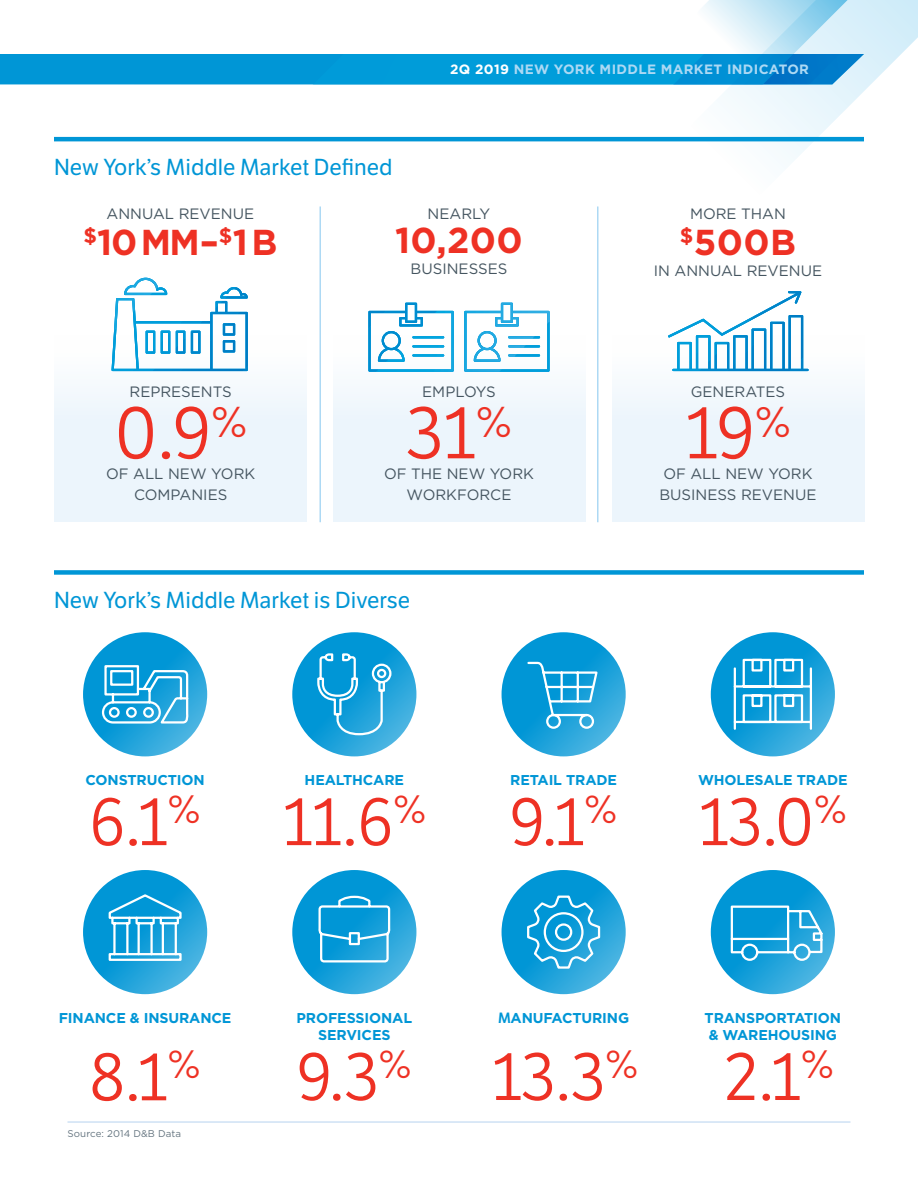
<style>
.page{position:relative;width:918px;height:1188px;background:#fff}
.page>*{position:absolute;margin:0;border:0;box-sizing:border-box;transform-origin:0 0}
.t1{font:72px "LFT Etica";color:#ee3124}
.t2{font:66px "LFT Etica";color:#ee3124}
.t3{font:700 36px "Gotham";letter-spacing:.01em;color:#ee3124}
.t4{font:22.5px "LFT Etica";color:#0096d6}
.t5{font:15px/21px "Gotham";color:#455560;text-align:center}
.t6{font:15px "Gotham";letter-spacing:-.02em;color:#455560}
.t7{font:700 14.25px/17.1px "Gotham";letter-spacing:-.01em;color:#0096d6;text-align:center}
.t8{font:700 13.5px "Gotham";letter-spacing:.025em;color:#add9f4}
.t9{font:9.75px "Gotham";letter-spacing:.01em;color:#64747f}
.s1{color:#fff}
.s2{font-family:"LFT Etica";font-weight:600;font-size:14.55px}
</style>
<div class="page">
<div style="left:54px;top:336px;width:253px;height:186px;background:#ecf5fc"></div>
<div style="left:333px;top:336px;width:253px;height:186px;background:#ecf5fc"></div>
<div style="left:612px;top:336px;width:253px;height:186px;background:#ecf5fc"></div>
<svg style="left:687px;top:84px;width:184px;height:78px"></svg>
<hr style="left:320px;top:207px;width:1px;height:315px;background:#add9f4">
<hr style="left:597px;top:207px;width:1px;height:315px;background:#add9f4">
<svg style="left:83px;top:632px;width:124px;height:124px;background:#179fd9"></svg>
<svg style="left:83px;top:870px;width:124px;height:124px;background:#19a0d9"></svg>
<svg style="left:292px;top:632px;width:124px;height:124px;background:#19a0d9"></svg>
<svg style="left:292px;top:870px;width:124px;height:124px;background:#189fd9"></svg>
<svg style="left:502px;top:632px;width:124px;height:124px;background:#189fd9"></svg>
<svg style="left:502px;top:870px;width:124px;height:124px;background:#19a0d9"></svg>
<svg style="left:711px;top:632px;width:124px;height:124px;background:#189fd9"></svg>
<svg style="left:711px;top:870px;width:124px;height:124px;background:#159ed9"></svg>
<svg style="left:0;top:0;width:918px;height:84px"></svg>
<svg style="left:101px;top:664px;width:88px;height:61px"></svg>
<svg style="left:107px;top:892px;width:76px;height:70px;background:#44b1e0"></svg>
<svg style="left:526px;top:894px;width:75px;height:76px;background:#36acde"></svg>
<svg style="left:316px;top:652px;width:77px;height:84px;background:#32aadd"></svg>
<svg style="left:317px;top:895px;width:75px;height:69px;background:#3ad"></svg>
<svg style="left:730px;top:904px;width:94px;height:58px;background:#3eafdf"></svg>
<svg style="left:733px;top:658px;width:80px;height:73px"></svg>
<svg style="left:112px;top:278px;width:102px;height:93px"></svg>
<img style="left:180px;top:312px;width:34px;height:59px">
<img style="left:214px;top:291px;width:12px;height:80px">
<img style="left:226px;top:287px;width:11px;height:84px">
<img style="left:237px;top:287px;width:11px;height:84px">
<img style="left:368px;top:310px;width:36px;height:62px">
<img style="left:404px;top:303px;width:142px;height:69px">
<img style="left:546px;top:310px;width:4px;height:62px">
<img style="left:668px;top:330px;width:11px;height:41px">
<img style="left:679px;top:318px;width:48px;height:53px">
<img style="left:727px;top:311px;width:35px;height:60px">
<img style="left:762px;top:305px;width:12px;height:66px">
<img style="left:774px;top:298px;width:12px;height:73px">
<img style="left:786px;top:291px;width:12px;height:80px">
<img style="left:798px;top:291px;width:11px;height:80px">
<svg style="left:526px;top:661px;width:73px;height:69px;background:#36acde"></svg>
<div style="left:54px;top:570px;width:810px;height:5px;background:#0096d6"></div>
<hr style="left:54px;top:137px;width:810px;height:4px;background:#0096d6">
<hr style="left:67px;top:1121px;width:783px;height:2px;background:#cfe1f4">
<h3 class="t4" style="left:54px;top:154px;width:340px">New York’s Middle Market Defined</h3>
<p class="t8" style="left:450px;top:60px;width:360px"><span class="s1">2Q 2019</span> NEW YORK MIDDLE MARKET INDICATOR</p>
<p class="t5" style="left:107px;top:202px;width:149px">ANNUAL REVENUE</p>
<h3 class="t3" style="left:83px;top:218px;width:195px"><sup>$</sup>10 MM–<sup>$</sup>1 B</h3>
<p class="t5" style="left:130px;top:381px;width:104px">REPRESENTS</p>
<h1 class="t1" style="left:114px;top:391px;width:134px">0.9<sup>%</sup></h1>
<p class="t5" style="left:106px;top:463px;width:151px">OF ALL NEW YORK<br>COMPANIES</p>
<p class="t5" style="left:428px;top:202px;width:64px">NEARLY</p>
<h3 class="t3" style="left:395px;top:216px;width:129px">10,200</h3>
<p class="t5" style="left:411px;top:258px;width:98px">BUSINESSES</p>
<p class="t6" style="left:422px;top:382px;width:75px">EMPLOYS</p>
<h1 class="t1" style="left:406px;top:391px;width:107px">31<sup>%</sup></h1>
<p class="t5" style="left:384px;top:463px;width:151px">OF THE NEW YORK<br>WORKFORCE</p>
<h3 class="t4" style="left:54px;top:587px;width:358px">New York’s Middle Market is Diverse</h3>
<p class="t5" style="left:690px;top:202px;width:97px">MORE THAN</p>
<h3 class="t3" style="left:680px;top:218px;width:118px"><sup>$</sup>500B</h3>
<p class="t5" style="left:654px;top:259px;width:170px">IN ANNUAL REVENUE</p>
<p class="t5" style="left:691px;top:381px;width:96px">GENERATES</p>
<h1 class="t1" style="left:685px;top:391px;width:107px">19<sup>%</sup></h1>
<p class="t5" style="left:659px;top:463px;width:159px;text-align:left">OF ALL NEW YORK<br>BUSINESS REVENUE</p>
<p class="t7" style="left:86px;top:771px;width:121px">CONSTRUCTION</p>
<h2 class="t2" style="left:90px;top:784px;width:113px">6.1<sup>%</sup></h2>
<p class="t7" style="left:305px;top:771px;width:101px">HEALTHCARE</p>
<h2 class="t2" style="left:283px;top:784px;width:145px">11.6<sup>%</sup></h2>
<p class="t7" style="left:510px;top:771px;width:108px">RETAIL TRADE</p>
<h2 class="t2" style="left:510px;top:784px;width:109px">9.1<sup>%</sup></h2>
<p class="t7" style="left:698px;top:771px;width:151px">WHOLESALE TRADE</p>
<h2 class="t2" style="left:699px;top:784px;width:150px">13.0<sup>%</sup></h2>
<p class="t7" style="left:59px;top:1009px;width:174px">FINANCE &amp; INSURANCE</p>
<h2 class="t2" style="left:90px;top:1039px;width:112px">8.1<sup>%</sup></h2>
<p class="t9" style="left:68px;top:1127px;width:115px">Source: 2014 D&amp;B Data</p>
<p class="t7" style="left:297px;top:1009px;width:117px">PROFESSIONAL<br>SERVICES</p>
<h2 class="t2" style="left:297px;top:1039px;width:116px">9.3<sup>%</sup></h2>
<p class="t7" style="left:498px;top:1009px;width:133px"><span class="s2">M</span>ANUFACTURING</p>
<h2 class="t2" style="left:492px;top:1039px;width:148px">13.3<sup>%</sup></h2>
<p class="t7" style="left:705px;top:1009px;width:138px;text-align:left">TRANSPORTATION &amp; WAREHOUSING</p>
<h2 class="t2" style="left:725px;top:1039px;width:110px">2.1<sup>%</sup></h2>
</div>
